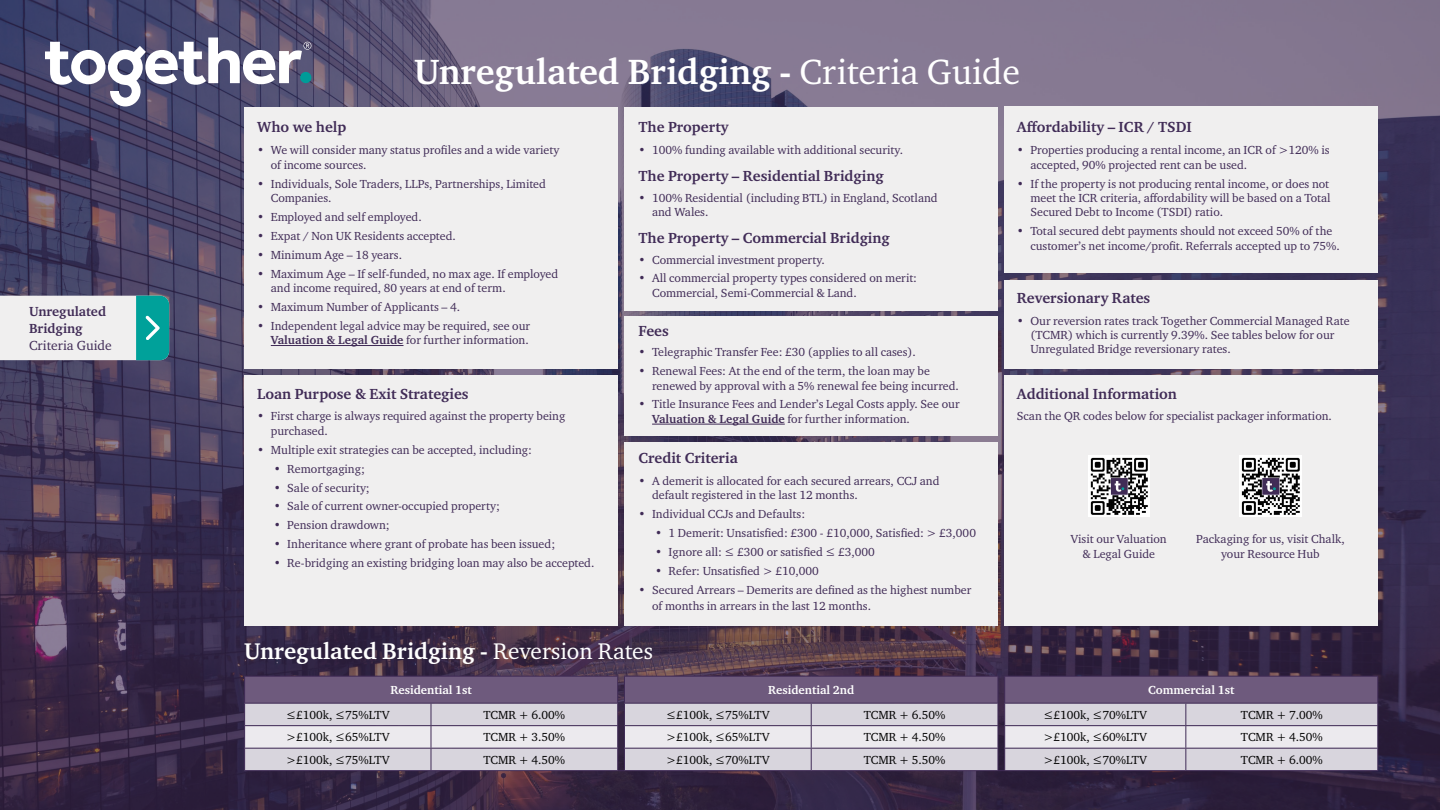
<style>
.page{position:relative;width:1440px;height:810px;background:#fff}
.page>*{position:absolute;margin:0;border:0;box-sizing:border-box;transform-origin:0 0}
.t1{font:700 36px "Charter ITC Pro";color:#fff}
.t2{font:700 23.25px "Charter ITC Pro";color:#fff}
.t3{font:700 15px "Charter ITC Pro";color:#402b56}
.t4{font:700 13.5px/16.2px "Charter ITC Pro";color:#402b56}
.t5{font:13.5px "Charter ITC Pro";color:#402b56}
.t6{font:12px/14.4px "Charter ITC Pro";color:#402b56}
.t7{font:12px "Charter ITC Pro";color:#000}
.t8{font:700 12px "Charter ITC Pro";color:#fff}
.s1{font-weight:400}
.s2{font-weight:700}
</style>
<div class="page">
<img style="left:0;top:0;width:1440px;height:810px">
<svg style="left:0;top:296px;width:169px;height:64px"></svg>
<svg style="left:45px;top:38px;width:266px;height:68px"></svg>
<div style="left:244px;top:107px;width:374px;height:262px;background:#f0efef"></div>
<div style="left:624px;top:107px;width:374px;height:204px;background:#f0efef"></div>
<div style="left:624px;top:317px;width:374px;height:119px;background:#f0efef"></div>
<div style="left:1005px;top:107px;width:373px;height:166px;background:#f0efef"></div>
<div style="left:1005px;top:280px;width:373px;height:89px;background:#f0efef"></div>
<div style="left:1005px;top:375px;width:373px;height:251px;background:#f0efef"></div>
<div style="left:244px;top:375px;width:374px;height:251px;background:#f0efef"></div>
<div style="left:624px;top:442px;width:374px;height:184px;background:#f0efef"></div>
<svg style="left:244px;top:676px;width:1134px;height:95px;background:#b5adbd"></svg>
<hr style="left:271px;top:345px;width:133px;height:1px;background:#402b56">
<hr style="left:652px;top:424px;width:133px;height:1px;background:#402b56">
<img style="left:1088px;top:455px;width:61px;height:61px">
<img style="left:1240px;top:455px;width:61px;height:61px">
<p class="t4" style="left:29px;top:304px;width:79px">Unregulated<br>Bridging</p>
<p class="t5" style="left:29px;top:337px;width:84px">Criteria Guide</p>
<h1 class="t1" style="left:414px;top:49px;width:608px">Unregulated Bridging - <span class="s1">Criteria Guide</span></h1>
<p class="t3" style="left:257px;top:118px;width:90px">Who we help</p>
<p class="t6" style="left:271px;top:143px;width:290px;text-indent:-14px">• We will consider many status profiles and a wide variety of income sources.</p>
<p class="t6" style="left:271px;top:176px;width:277px;text-indent:-14px">• Individuals, Sole Traders, LLPs, Partnerships, Limited<br>Companies.</p>
<p class="t6" style="left:257px;top:209px;width:166px">• Employed and self employed.</p>
<p class="t6" style="left:257px;top:228px;width:200px">• Expat / Non UK Residents accepted.</p>
<p class="t6" style="left:257px;top:247px;width:146px">• Minimum Age – 18 years.</p>
<p class="t6" style="left:271px;top:266px;width:289px;text-indent:-14px">• Maximum Age – If self-funded, no max age. If employed and income required, 80 years at end of term.</p>
<p class="t6" style="left:257px;top:299px;width:204px">• Maximum Number of Applicants – 4.</p>
<p class="t6" style="left:257px;top:318px;width:274px;text-align:right">• Independent legal advice may be required, see our<br><span class="s2">Valuation &amp; Legal Guide</span> for further information.</p>
<p class="t3" style="left:257px;top:384px;width:213px">Loan Purpose &amp; Exit Strategies</p>
<p class="t6" style="left:271px;top:409px;width:296px;text-indent:-14px">• First charge is always required against the property being purchased.</p>
<p class="t6" style="left:257px;top:442px;width:276px">• Multiple exit strategies can be accepted, including:</p>
<p class="t6" style="left:274px;top:461px;width:93px">• Remortgaging;</p>
<p class="t6" style="left:274px;top:480px;width:97px">• Sale of security;</p>
<p class="t6" style="left:274px;top:499px;width:228px">• Sale of current owner-occupied property;</p>
<p class="t6" style="left:274px;top:518px;width:117px">• Pension drawdown;</p>
<p class="t6" style="left:274px;top:537px;width:283px">• Inheritance where grant of probate has been issued;</p>
<p class="t6" style="left:274px;top:556px;width:322px">• Re-bridging an existing bridging loan may also be accepted.</p>
<p class="t3" style="left:639px;top:118px;width:91px">The Property</p>
<p class="t6" style="left:639px;top:143px;width:266px">• 100% funding available with additional security.</p>
<p class="t3" style="left:639px;top:167px;width:247px">The Property – Residential Bridging</p>
<p class="t6" style="left:652px;top:190px;width:287px;text-indent:-14px">• 100% Residential (including BTL) in England, Scotland and Wales.</p>
<p class="t3" style="left:639px;top:229px;width:253px">The Property – Commercial Bridging</p>
<p class="t6" style="left:639px;top:252px;width:188px">• Commercial investment property.</p>
<p class="t6" style="left:652px;top:271px;width:267px;text-indent:-14px">• All commercial property types considered on merit:<br>Commercial, Semi-Commercial &amp; Land.</p>
<p class="t3" style="left:639px;top:321px;width:32px">Fees</p>
<p class="t6" style="left:639px;top:345px;width:279px">• Telegraphic Transfer Fee: £30 (applies to all cases).</p>
<p class="t6" style="left:652px;top:364px;width:308px;text-indent:-14px">• Renewal Fees: At the end of the term, the loan may be renewed by approval with a 5% renewal fee being incurred.</p>
<p class="t6" style="left:652px;top:397px;width:309px;text-indent:-14px">• Title Insurance Fees and Lender’s Legal Costs apply. See our<br><span class="s2">Valuation &amp; Legal Guide</span> for further information.</p>
<p class="t3" style="left:639px;top:448px;width:101px">Credit Criteria</p>
<p class="t6" style="left:652px;top:473px;width:289px;text-indent:-14px">• A demerit is allocated for each secured arrears, CCJ and default registered in the last 12 months.</p>
<p class="t6" style="left:639px;top:507px;width:168px">• Individual CCJs and Defaults:</p>
<p class="t6" style="left:655px;top:525px;width:322px">• 1 Demerit: Unsatisfied: £300 - £10,000, Satisfied: &gt; £3,000</p>
<p class="t6" style="left:655px;top:544px;width:221px">• Ignore all: ≤ £300 or satisfied ≤ £3,000</p>
<p class="t6" style="left:655px;top:563px;width:165px">• Refer: Unsatisfied &gt; £10,000</p>
<p class="t6" style="left:652px;top:581px;width:321px;line-height:16.2px;text-indent:-14px">• Secured Arrears – Demerits are defined as the highest number of months in arrears in the last 12 months.</p>
<p class="t3" style="left:1017px;top:118px;width:176px">Affordability – ICR / TSDI</p>
<p class="t6" style="left:1030px;top:143px;width:301px;text-indent:-14px">• Properties producing a rental income, an ICR of &gt;120% is accepted, 90% projected rent can be used.</p>
<p class="t6" style="left:1030px;top:176px;width:302px;text-align:justify;text-indent:-14px">• If the property is not producing rental income, or does not meet the ICR criteria, affordability will be based on a Total Secured Debt to Income (TSDI) ratio.</p>
<p class="t6" style="left:1030px;top:224px;width:311px;text-indent:-14px">• Total secured debt payments should not exceed 50% of the customer’s net income/profit. Referrals accepted up to 75%.</p>
<p class="t3" style="left:1017px;top:288px;width:135px">Reversionary Rates</p>
<p class="t6" style="left:1030px;top:313px;width:321px;text-indent:-14px">• Our reversion rates track Together Commercial Managed Rate (TCMR) which is currently 9.39%. See tables below for our<br>Unregulated Bridge reversionary rates.</p>
<p class="t3" style="left:1017px;top:384px;width:162px">Additional Information</p>
<p class="t6" style="left:1017px;top:409px;width:317px">Scan the QR codes below for specialist packager information.</p>
<p class="t6" style="left:1071px;top:532px;width:97px;text-align:center">Visit our Valuation &amp; Legal Guide</p>
<p class="t6" style="left:1196px;top:532px;width:150px;text-align:center">Packaging for us, visit Chalk, your Resource Hub</p>
<h2 class="t2" style="left:244px;top:637px;width:410px">Unregulated Bridging - <span class="s1">Reversion Rates</span></h2>
<p class="t8" style="left:390px;top:683px;width:83px">Residential 1st</p>
<p class="t8" style="left:768px;top:683px;width:88px">Residential 2nd</p>
<p class="t8" style="left:1148px;top:683px;width:88px">Commercial 1st</p>
<p class="t7" style="left:286px;top:707px;width:105px">≤£100k, ≤75%LTV</p>
<p class="t7" style="left:484px;top:707px;width:83px">TCMR + 6.00%</p>
<p class="t7" style="left:666px;top:707px;width:105px">≤£100k, ≤75%LTV</p>
<p class="t7" style="left:864px;top:707px;width:83px">TCMR + 6.50%</p>
<p class="t7" style="left:1044px;top:707px;width:105px">≤£100k, ≤70%LTV</p>
<p class="t7" style="left:1241px;top:707px;width:83px">TCMR + 7.00%</p>
<p class="t7" style="left:286px;top:730px;width:105px">&gt;£100k, ≤65%LTV</p>
<p class="t7" style="left:484px;top:730px;width:83px">TCMR + 3.50%</p>
<p class="t7" style="left:666px;top:730px;width:105px">&gt;£100k, ≤65%LTV</p>
<p class="t7" style="left:864px;top:730px;width:83px">TCMR + 4.50%</p>
<p class="t7" style="left:1044px;top:730px;width:105px">&gt;£100k, ≤60%LTV</p>
<p class="t7" style="left:1241px;top:730px;width:83px">TCMR + 4.50%</p>
<p class="t7" style="left:286px;top:752px;width:105px">&gt;£100k, ≤75%LTV</p>
<p class="t7" style="left:484px;top:752px;width:83px">TCMR + 4.50%</p>
<p class="t7" style="left:666px;top:752px;width:105px">&gt;£100k, ≤70%LTV</p>
<p class="t7" style="left:864px;top:752px;width:83px">TCMR + 5.50%</p>
<p class="t7" style="left:1044px;top:752px;width:105px">&gt;£100k, ≤70%LTV</p>
<p class="t7" style="left:1241px;top:752px;width:83px">TCMR + 6.00%</p>
</div>
